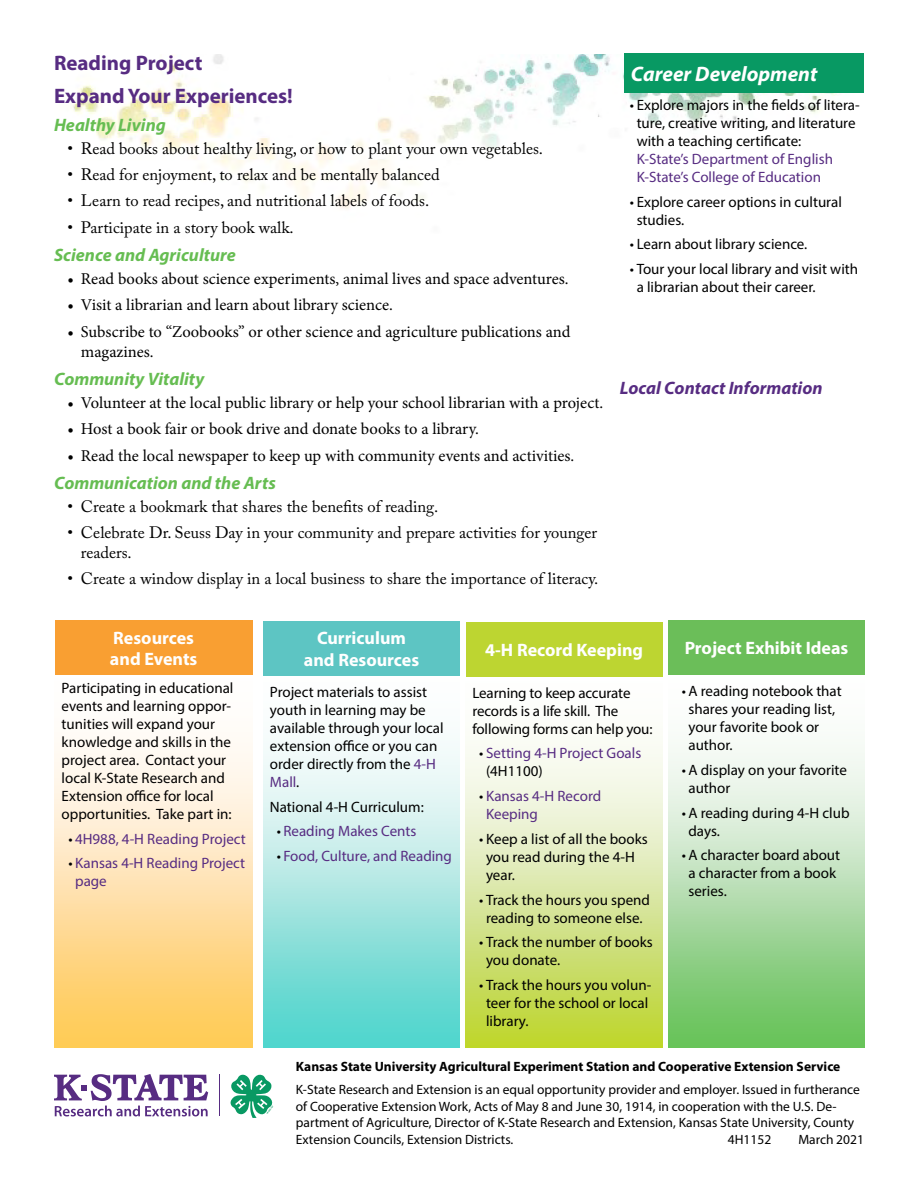
<style>
.page{position:relative;width:918px;height:1188px;background:#fff}
.page>*{position:absolute;margin:0;border:0;box-sizing:border-box;transform-origin:0 0}
.t1{font:700 21px "Myriad Pro";color:#572c82}
.t2{font:italic 700 21px "Myriad Pro";color:#fff}
.t3{font:700 18px/21.6px "Myriad Pro";color:#fff;text-align:center}
.t4{font:italic 700 18px "Myriad Pro";color:#66bd52}
.t5{font:italic 700 18px "Myriad Pro";color:#572c82}
.t6{font:16.5px/19.5px "Adobe Caslon Pro";color:#000}
.t7{font:16.5px/19.8px "Minion Pro";color:#000}
.t8{font:15px/18px "Myriad Pro";color:#000}
.t9{font:15px/18px "Myriad Pro";color:#572c82}
.t10{font:13.5px/16.5px "Myriad Pro";color:#000}
.t11{font:700 13.5px "Myriad Pro";color:#000}
.s1{color:#000}
.s2{color:#572c82}
</style>
<div class="page">
<img style="left:72px;top:54px;width:765px;height:155px">
<div style="left:624px;top:54px;width:240px;height:39px;background:#089963"></div>
<svg style="left:54px;top:1074px;width:154px;height:42px"></svg>
<hr style="left:219px;top:1075px;width:1px;height:41px;background:#572c82">
<svg style="left:230px;top:1074px;width:43px;height:44px"></svg>
<div style="left:263px;top:621px;width:197px;height:55px;background:#5dc5c3"></div>
<div style="left:466px;top:622px;width:196px;height:54px;background:#bdd531"></div>
<div style="left:668px;top:621px;width:197px;height:54px;background:#6bbe59"></div>
<div style="left:55px;top:621px;width:198px;height:54px;background:#f99f32"></div>
<div style="left:55px;top:679px;width:198px;height:368px;background:linear-gradient(to bottom,#fff,#ffc95a)"></div>
<div style="left:263px;top:680px;width:197px;height:367px;background:linear-gradient(to bottom,#fff,#55d3cb)"></div>
<svg style="left:466px;top:741px;width:196px;height:306px"></svg>
<div style="left:668px;top:680px;width:197px;height:367px;background:linear-gradient(to bottom,#fff,#6bc15e)"></div>
<h1 class="t1" style="left:54px;top:49px;width:150px">Reading Project</h1>
<h1 class="t1" style="left:54px;top:82px;width:240px">Expand Your Experiences!</h1>
<p class="t4" style="left:54px;top:114px;width:113px">Healthy Living</p>
<p class="t6" style="left:68px;top:138px;width:477px">• Read books about healthy living, or how to plant your own vegetables.</p>
<p class="t6" style="left:68px;top:165px;width:374px">• Read for enjoyment, to relax and be mentally balanced</p>
<p class="t6" style="left:68px;top:191px;width:363px">• Learn to read recipes, and nutritional labels of foods.</p>
<p class="t6" style="left:68px;top:217px;width:228px">• Participate in a story book walk.</p>
<p class="t4" style="left:54px;top:243px;width:183px">Science and Agriculture</p>
<p class="t7" style="left:68px;top:269px;width:503px">• Read books about science experiments, animal lives and space adventures.</p>
<p class="t7" style="left:68px;top:295px;width:327px">• Visit a librarian and learn about library science.</p>
<p class="t7" style="left:81px;top:322px;width:491px;text-indent:-13px">• Subscribe to “Zoobooks” or other science and agriculture publications and magazines.</p>
<p class="t4" style="left:54px;top:367px;width:152px">Community Vitality</p>
<p class="t7" style="left:68px;top:393px;width:537px">• Volunteer at the local public library or help your school librarian with a project.</p>
<p class="t7" style="left:68px;top:419px;width:413px">• Host a book fair or book drive and donate books to a library.</p>
<p class="t7" style="left:68px;top:446px;width:508px">• Read the local newspaper to keep up with community events and activities.</p>
<p class="t4" style="left:54px;top:472px;width:223px">Communication and the Arts</p>
<p class="t6" style="left:68px;top:496px;width:372px">• Create a bookmark that shares the benefits of reading.</p>
<p class="t6" style="left:81px;top:523px;width:518px;text-indent:-13px">• Celebrate Dr. Seuss Day in your community and prepare activities for younger readers.</p>
<p class="t6" style="left:68px;top:568px;width:532px">• Create a window display in a local business to share the importance of literacy.</p>
<h1 class="t2" style="left:631px;top:61px;width:188px">Career Development</h1>
<p class="t8" style="left:637px;top:96px;width:225px;text-indent:-7px">• Explore majors in the fields of litera&shy;ture, creative writing, and literature with a teaching certificate:</p>
<p class="t9" style="left:637px;top:150px;width:198px">K-State’s Department of English<br>K-State’s College of Education</p>
<p class="t8" style="left:637px;top:192px;width:207px;text-indent:-7px">• Explore career options in cultural studies.</p>
<p class="t8" style="left:630px;top:235px;width:179px">• Learn about library science.</p>
<p class="t8" style="left:637px;top:260px;width:223px;text-indent:-7px">• Tour your local library and visit with a librarian about their career.</p>
<p class="t5" style="left:620px;top:376px;width:204px">Local Contact Information</p>
<p class="t3" style="left:110px;top:626px;width:89px;text-align:left">Resources and Events</p>
<p class="t8" style="left:62px;top:678px;width:173px">Participating in educational events and learning oppor&shy;tunities will expand your knowledge and skills in the project area. Contact your local K-State Research and<br>Extension office for local opportunities. Take part in:</p>
<p class="t9" style="left:68px;top:829px;width:179px"><span class="s1">•</span> 4H988, 4-H Reading Project</p>
<p class="t9" style="left:75px;top:854px;width:171px;text-indent:-7px"><span class="s1">•</span> Kansas 4-H Reading Project page</p>
<p class="t3" style="left:304px;top:627px;width:117px">Curriculum and Resources</p>
<p class="t3" style="left:485px;top:639px;width:159px">4-H Record Keeping</p>
<p class="t3" style="left:685px;top:637px;width:165px">Project Exhibit Ideas</p>
<p class="t8" style="left:270px;top:683px;width:175px">Project materials to assist youth in learning may be available through your local extension office or you can order directly from the <span class="s2">4-H<br>Mall</span>.</p>
<p class="t8" style="left:270px;top:797px;width:155px">National 4-H Curriculum:</p>
<p class="t9" style="left:277px;top:822px;width:141px"><span class="s1">•</span> Reading Makes Cents</p>
<p class="t9" style="left:277px;top:847px;width:177px"><span class="s1">•</span> Food, Culture, and Reading</p>
<p class="t8" style="left:473px;top:683px;width:181px">Learning to keep accurate records is a life skill. The following forms can help you:</p>
<p class="t9" style="left:486px;top:744px;width:157px;text-indent:-7px"><span class="s1">•</span> Setting 4-H Project Goals <span class="s1">(4H1100)</span></p>
<p class="t9" style="left:486px;top:787px;width:117px;text-indent:-7px"><span class="s1">•</span> Kansas 4-H Record<br>Keeping</p>
<p class="t8" style="left:486px;top:830px;width:163px;text-indent:-7px">• Keep a list of all the books you read during the 4-H year.</p>
<p class="t8" style="left:479px;top:890px;width:172px;text-align:center">• Track the hours you spend reading to someone else.</p>
<p class="t8" style="left:486px;top:933px;width:168px;text-indent:-7px">• Track the number of books you donate.</p>
<p class="t8" style="left:486px;top:976px;width:167px;text-indent:-7px">• Track the hours you volun&shy;teer for the school or local library.</p>
<p class="t8" style="left:688px;top:682px;width:155px;text-indent:-7px">• A reading notebook that shares your reading list, your favorite book or author.</p>
<p class="t8" style="left:688px;top:761px;width:160px;text-indent:-7px">• A display on your favorite author</p>
<p class="t8" style="left:688px;top:803px;width:163px;text-indent:-7px">• A reading during 4-H club days.</p>
<p class="t8" style="left:688px;top:846px;width:153px;text-indent:-7px">• A character board about a character from a book series.</p>
<p class="t11" style="left:296px;top:1058px;width:546px">Kansas State University Agricultural Experiment Station and Cooperative Extension Service</p>
<p class="t10" style="left:296px;top:1081px;width:566px">K-State Research and Extension is an equal opportunity provider and employer. Issued in furtherance of Cooperative Extension Work, Acts of May 8 and June 30, 1914, in cooperation with the U.S. De&shy;partment of Agriculture, Director of K-State Research and Extension, Kansas State University, County Extension Councils, Extension Districts.</p>
<p class="t10" style="left:728px;top:1131px;width:45px">4H1152</p>
<p class="t10" style="left:798px;top:1131px;width:67px">March 2021</p>
</div>
